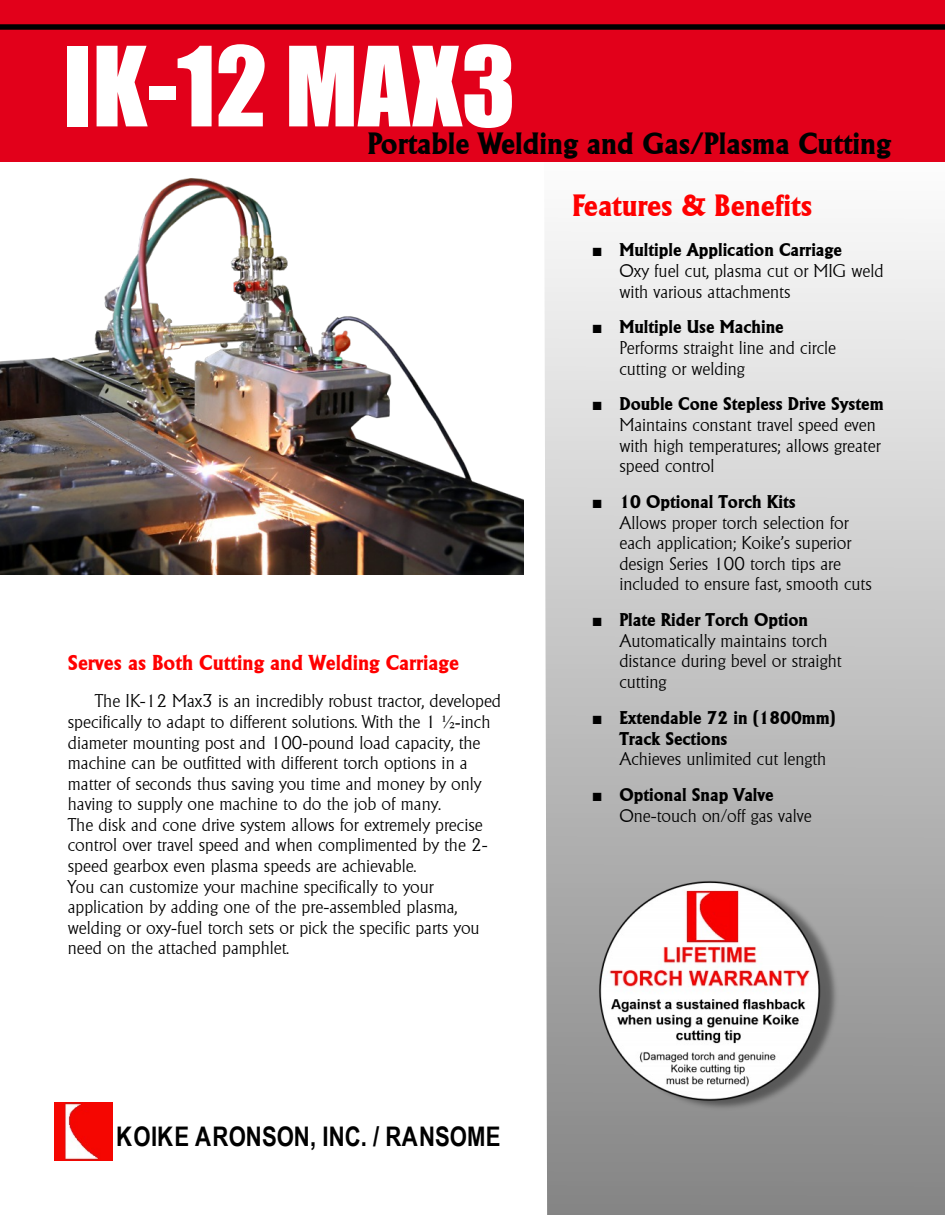
<style>
.page{position:relative;width:945px;height:1215px;background:#fff}
.page>*{position:absolute;margin:0;border:0;box-sizing:border-box;transform-origin:0 0}
.t1{font:102px "Impact";color:#fff}
.t2{font:30px "Andre Heavy SF Bold";color:#000}
.t3{font:30px "Andre Heavy SF Bold";color:#f00}
.t4{font:700 27px "Arial Narrow";letter-spacing:.005em;color:#000}
.t5{font:21px "Andre Heavy SF Bold";color:#f00}
.t6{font:18px/20.5px "Andre Light SF";color:#000}
.t7{font:18px/21px "Andre Heavy SF Bold";color:#000}
.s1{font-family:"Times New Roman"}
</style>
<div class="page">
<svg style="left:545px;top:231px;width:400px;height:984px;background:#c4c4c4"></svg>
<div style="left:0;top:0;width:945px;height:162px;background:#e2001a"></div>
<div style="left:0;top:24px;width:945px;height:6px;background:#000"></div>
<img style="left:54px;top:1103px;width:58px;height:58px">
<img style="left:555px;top:878px;width:328px;height:235px">
<img style="left:0;top:178px;width:523px;height:397px">
<h1 class="t1" style="left:63px;top:46px;width:454px">IK-12 MAX3</h1>
<h2 class="t2" style="left:368px;top:132px;width:525px">Portable Welding and Gas/Plasma Cutting</h2>
<p class="t5" style="left:68px;top:655px;width:393px">Serves as Both Cutting and Welding Carriage</p>
<p class="t6" style="left:68px;top:691px;width:435px;text-indent:27px">The IK-12 Max3 is an incredibly robust tractor, developed specifically to adapt to different solutions. With the 1 <span class="s1">½-</span>inch diameter mounting post and 100-pound load capacity, the machine can be outfitted with different torch options in a matter of seconds thus saving you time and money by only having to supply one machine to do the job of many.<br>The disk and cone drive system allows for extremely precise control over travel speed and when complimented by the 2- speed gearbox even plasma speeds are achievable.<br>You can customize your machine specifically to your application by adding one of the pre-assembled plasma, welding or oxy-fuel torch sets or pick the specific parts you need on the attached pamphlet.</p>
<h3 class="t4" style="left:116px;top:1126px;width:386px">KOIKE ARONSON, INC. / RANSOME</h3>
<h2 class="t3" style="left:572px;top:194px;width:242px">Features &amp; Benefits</h2>
<p class="t7" style="left:592px;top:241px;width:252px"><span class="s1">■</span> Multiple Application Carriage</p>
<p class="t6" style="left:619px;top:261px;width:266px">Oxy fuel cut, plasma cut or MIG weld with various attachments</p>
<p class="t7" style="left:592px;top:318px;width:194px"><span class="s1">■</span> Multiple Use Machine</p>
<p class="t6" style="left:619px;top:338px;width:218px">Performs straight line and circle cutting or welding</p>
<p class="t7" style="left:592px;top:395px;width:293px"><span class="s1">■</span> Double Cone Stepless Drive System</p>
<p class="t6" style="left:619px;top:415px;width:263px">Maintains constant travel speed even with high temperatures; allows greater speed control</p>
<p class="t7" style="left:592px;top:492px;width:206px"><span class="s1">■</span> 10 Optional Torch Kits</p>
<p class="t6" style="left:619px;top:512px;width:254px">Allows proper torch selection for each application; Koike’s superior design Series 100 torch tips are included to ensure fast, smooth cuts</p>
<p class="t7" style="left:592px;top:610px;width:218px"><span class="s1">■</span> Plate Rider Torch Option</p>
<p class="t6" style="left:619px;top:630px;width:224px">Automatically maintains torch distance during bevel or straight cutting</p>
<p class="t7" style="left:619px;top:708px;width:218px;text-indent:-28px"><span class="s1">■</span> Extendable 72 in (1800mm)<br>Track Sections</p>
<p class="t6" style="left:619px;top:749px;width:208px">Achieves unlimited cut length</p>
<p class="t7" style="left:592px;top:785px;width:184px"><span class="s1">■</span> Optional Snap Valve</p>
<p class="t6" style="left:619px;top:805px;width:194px">One-touch on/off gas valve</p>
</div>
